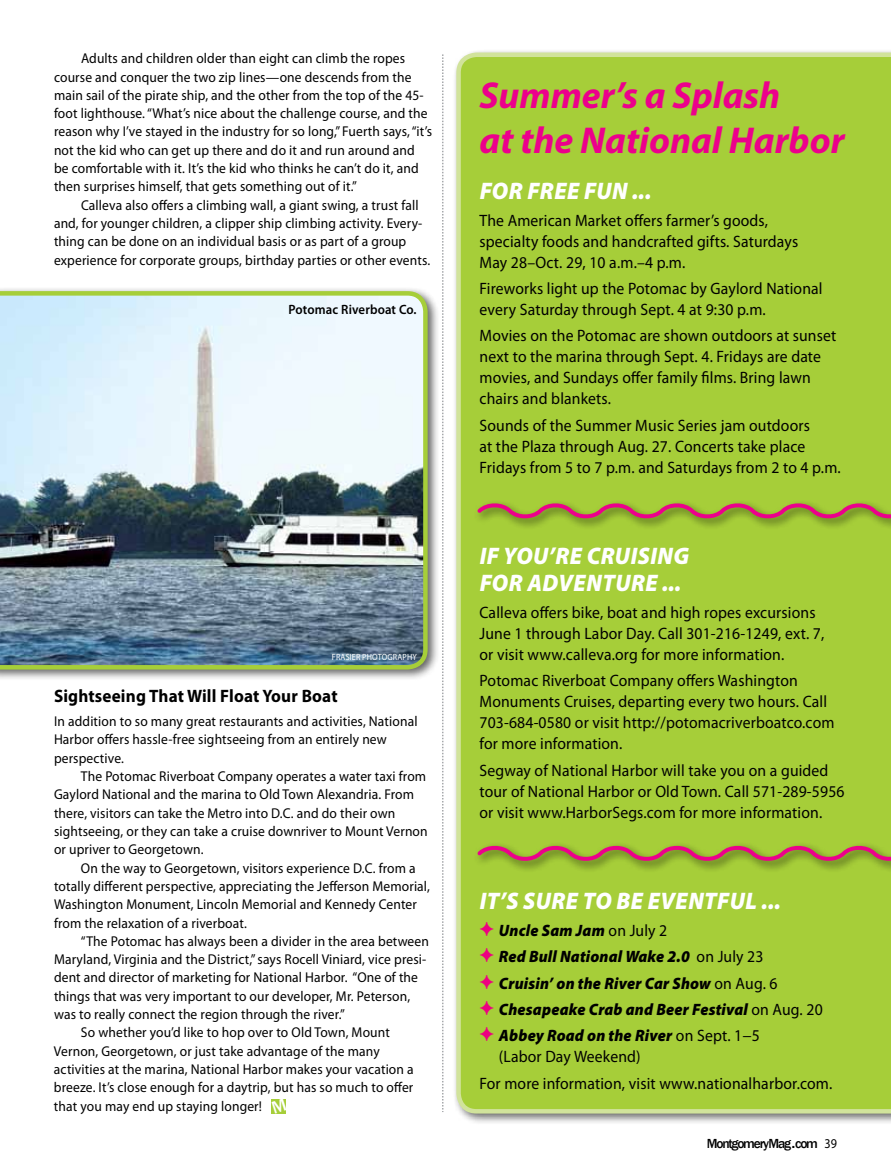
<style>
.page{position:relative;width:891px;height:1175px;background:#fff}
.page>*{position:absolute;margin:0;border:0;box-sizing:border-box;transform-origin:0 0}
.t1{font:italic 700 37.5px/45px "Myriad Pro";color:#ec008c}
.t2{font:italic 900 24px/27px "Myriad Pro";letter-spacing:.02em;color:#fff;scale:.95 1}
.t3{font:700 18px "Myriad Pro";letter-spacing:.01em;color:#000;scale:.95 1}
.t4{font:16.5px/21px "Myriad Pro";letter-spacing:.01em;color:#000;scale:.95 1}
.t5{font:italic 900 16.5px/26.4px "Myriad Pro";letter-spacing:.01em;color:#000;scale:.95 1}
.t6{font:14.25px/18.3px "Myriad Pro";letter-spacing:.01em;color:#000;scale:.95 1}
.t7{font:500 13.5px "Franklin Gothic";letter-spacing:-.09em;color:#000}
.t8{font:600 13.5px "Myriad Pro";letter-spacing:.01em;color:#000;scale:.95 1}
.t9{font:9px "Myriad Pro";letter-spacing:.02em;color:#fff;scale:.9 1}
.s1{font-family:"Monotype Sorts";font-weight:400;font-style:normal;font-size:19.5px;color:#ed0181}
.s2{font-weight:400;font-style:normal}
.s3{font-size:16.5px}
.s4{font-family:"Myriad Pro";font-weight:400}
</style>
<div class="page">
<svg style="left:442px;top:54px;width:2px;height:1058px"></svg>
<div style="left:452px;top:48px;width:439px;height:1077px;background:#000;opacity:.6"></div>
<div style="left:456px;top:52px;width:435px;height:1061px;background:#a6ce39"></div>
<div style="left:0;top:287px;width:439px;height:394px;background:#000;opacity:.6"></div>
<img style="left:0;top:291px;width:428px;height:378px">
<div style="left:474px;top:499px;width:417px;height:31px;background:#000;opacity:.6"></div>
<svg style="left:474px;top:498px;width:417px;height:26px;background:#a69e42"></svg>
<div style="left:474px;top:842px;width:417px;height:30px;background:#000;opacity:.6"></div>
<svg style="left:474px;top:840px;width:417px;height:26px;background:#a69d42"></svg>
<svg style="left:272px;top:1099px;width:14px;height:14px"></svg>
<p class="t6" style="left:54px;top:49px;width:399px;text-indent:27px">Adults and children older than eight can climb the ropes course and conquer the two zip lines—one descends from the main sail of the pirate ship, and the other from the top of the 45- foot lighthouse. “What’s nice about the challenge course, and the reason why I’ve stayed in the industry for so long,” Fuerth says, “it’s not the kid who can get up there and do it and run around and be comfortable with it. It’s the kid who thinks he can’t do it, and then surprises himself, that gets something out of it.”</p>
<p class="t6" style="left:54px;top:195px;width:398px;text-indent:27px">Calleva also offers a climbing wall, a giant swing, a trust fall and, for younger children, a clipper ship climbing activity. Every&shy;thing can be done on an individual basis or as part of a group experience for corporate groups, birthday parties or other events.</p>
<p class="t8" style="left:289px;top:301px;width:136px">Potomac Riverboat Co.</p>
<p class="t9" style="left:332px;top:652px;width:96px">FRASIER PHOTOGRAPHY</p>
<p class="t3" style="left:54px;top:684px;width:300px">Sightseeing That Will Float Your Boat</p>
<p class="t6" style="left:54px;top:712px;width:384px">In addition to so many great restaurants and activities, National<br>Harbor offers hassle-free sightseeing from an entirely new perspective.</p>
<p class="t6" style="left:54px;top:767px;width:395px;text-indent:27px">The Potomac Riverboat Company operates a water taxi from Gaylord National and the marina to Old Town Alexandria. From there, visitors can take the Metro into D.C. and do their own sightseeing, or they can take a cruise downriver to Mount Vernon or upriver to Georgetown.</p>
<p class="t6" style="left:54px;top:858px;width:397px;text-indent:27px">On the way to Georgetown, visitors experience D.C. from a totally different perspective, appreciating the Jefferson Memorial, Washington Monument, Lincoln Memorial and Kennedy Center from the relaxation of a riverboat.</p>
<p class="t6" style="left:81px;top:931px;width:368px">“The Potomac has always been a divider in the area between</p>
<p class="t6" style="left:54px;top:950px;width:393px">Maryland, Virginia and the District,” says Rocell Viniard, vice presi-</p>
<p class="t6" style="left:54px;top:968px;width:385px">dent and director of marketing for National Harbor. “One of the</p>
<p class="t6" style="left:54px;top:986px;width:377px">things that was very important to our developer, Mr. Peterson,</p>
<p class="t6" style="left:54px;top:1004px;width:308px">was to really connect the region through the river.”</p>
<p class="t6" style="left:81px;top:1023px;width:327px">So whether you’d like to hop over to Old Town, Mount</p>
<p class="t6" style="left:54px;top:1041px;width:344px">Vernon, Georgetown, or just take advantage of the many</p>
<p class="t6" style="left:54px;top:1059px;width:380px">activities at the marina, National Harbor makes your vacation a</p>
<p class="t6" style="left:54px;top:1078px;width:380px">breeze. It’s close enough for a daytrip, but has so much to offer</p>
<p class="t6" style="left:54px;top:1096px;width:220px">that you may end up staying longer!</p>
<h1 class="t1" style="left:480px;top:71px;width:367px">Summer’s a Splash<br>at the National Harbor</h1>
<h2 class="t2" style="left:480px;top:177px;width:182px">FOR FREE FUN ...</h2>
<p class="t4" style="left:480px;top:209px;width:337px">The American Market offers farmer’s goods, specialty foods and handcrafted gifts. Saturdays<br>May 28–Oct. 29, 10 a.m.–4 p.m.</p>
<p class="t4" style="left:480px;top:278px;width:363px">Fireworks light up the Potomac by Gaylord National every Saturday through Sept. 4 at 9:30 p.m.</p>
<p class="t4" style="left:480px;top:325px;width:377px">Movies on the Potomac are shown outdoors at sunset next to the marina through Sept. 4. Fridays are date movies, and Sundays offer family films. Bring lawn chairs and blankets.</p>
<p class="t4" style="left:480px;top:414px;width:382px">Sounds of the Summer Music Series jam outdoors<br>at the Plaza through Aug. 27. Concerts take place<br>Fridays from 5 to 7 p.m. and Saturdays from 2 to 4 p.m.</p>
<h2 class="t2" style="left:480px;top:541px;width:222px">IF YOU’RE CRUISING<br>FOR ADVENTURE ...</h2>
<p class="t4" style="left:480px;top:601px;width:364px">Calleva offers bike, boat and high ropes excursions<br>June 1 through Labor Day. Call 301-216-1249, ext. 7, or visit www.calleva.org for more information.</p>
<p class="t4" style="left:480px;top:670px;width:375px">Potomac Riverboat Company offers Washington Monuments Cruises, departing every two hours. Call 703-684-0580 or visit http://potomacriverboatco.com for more information.</p>
<p class="t4" style="left:480px;top:759px;width:386px">Segway of National Harbor will take you on a guided tour of National Harbor or Old Town. Call 571-289-5956 or visit www.HarborSegs.com for more information.</p>
<h2 class="t2" style="left:480px;top:886px;width:318px">IT’S SURE TO BE EVENTFUL ...</h2>
<p class="t5" style="left:480px;top:916px;width:363px"><span class="s1">F</span> Uncle Sam Jam <span class="s2">on July 2<br></span><span class="s1">F</span> Red Bull National Wake 2.0 <span class="s2">on July 23<br></span><span class="s1">F</span> Cruisin’ on the River Car Show <span class="s2">on Aug. 6<br></span><span class="s1">F</span> Chesapeake Crab and Beer Festival <span class="s2">on Aug. 20<br></span><span class="s1">F</span> Abbey Road on the River <span class="s2">on Sept. 1−5</span></p>
<p class="t4" style="left:480px;top:1043px;width:373px;line-height:26.4px;text-indent:19px">(Labor Day Weekend)<br>For more information, visit www.nationalharbor.com.</p>
<p class="t7" style="left:707px;top:1135px;width:132px">MontgomeryMag<span class="s3">.</span>com <span class="s4">39</span></p>
</div>
